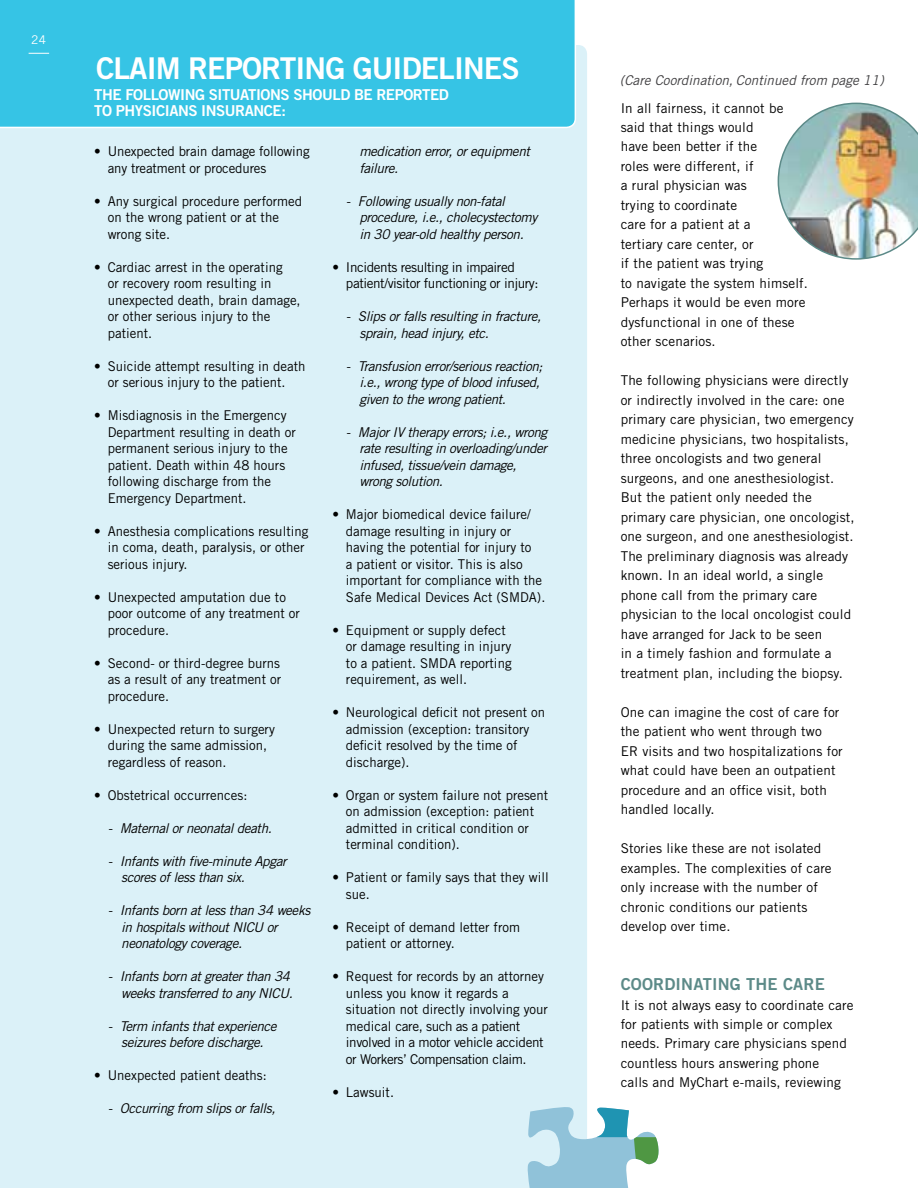
<style>
.page{position:relative;width:918px;height:1188px;background:#fff}
.page>*{position:absolute;margin:0;border:0;box-sizing:border-box;transform-origin:0 0}
.t1{font:30px "Trade Gothic LT Std Bd 2";letter-spacing:-.03em;color:#fff}
.t2{font:16.5px "Trade Gothic LT Std Bd 2";letter-spacing:.01em;color:#5c8a88}
.t3{font:15px/16.5px "Trade Gothic LT Std Bd 2";letter-spacing:-.03em;color:#fff}
.t4{font:13.5px/16.5px "Trade Gothic LT Std";color:#000}
.t5{font:italic 13.5px/16.5px "Trade Gothic LT Std";letter-spacing:-.03em;color:#000}
.t6{font:13.5px/16.5px "Trade Gothic LT Std";letter-spacing:-.03em;color:#000}
.t7{font:italic 13.5px "Trade Gothic LT Std";color:#414042}
.t8{font:12px "Trade Gothic LT Std";color:#fff}
</style>
<div class="page">
<img style="left:778px;top:103px;width:140px;height:157px">
<div style="left:0;top:45px;width:587px;height:1143px;background:#dbf1f8"></div>
<div style="left:0;top:0;width:576px;height:128px;background:#36c4e5"></div>
<svg style="left:527px;top:1106px;width:132px;height:82px"></svg>
<svg style="left:29px;top:53px;width:20px;height:1px"></svg>
<p class="t8" style="left:31px;top:33px;width:16px">24</p>
<h1 class="t1" style="left:96px;top:49px;width:425px">CLAIM REPORTING GUIDELINES</h1>
<p class="t3" style="left:94px;top:86px;width:356px">THE FOLLOWING SITUATIONS SHOULD BE REPORTED<br>TO PHYSICIANS INSURANCE:</p>
<p class="t4" style="left:108px;top:143px;width:203px;text-indent:-13px">• Unexpected brain damage following any treatment or procedures</p>
<p class="t4" style="left:108px;top:193px;width:196px;text-indent:-13px">• Any surgical procedure performed on the wrong patient or at the wrong site.</p>
<p class="t4" style="left:108px;top:259px;width:194px;text-indent:-13px">• Cardiac arrest in the operating<br>or recovery room resulting in unexpected death, brain damage, or other serious injury to the patient.</p>
<p class="t4" style="left:94px;top:358px;width:213px;text-align:center">• Suicide attempt resulting in death or serious injury to the patient.</p>
<p class="t4" style="left:108px;top:407px;width:190px;text-indent:-13px">• Misdiagnosis in the Emergency<br>Department resulting in death or permanent serious injury to the patient. Death within 48 hours following discharge from the<br>Emergency Department.</p>
<p class="t4" style="left:108px;top:523px;width:202px;text-indent:-13px">• Anesthesia complications resulting in coma, death, paralysis, or other serious injury.</p>
<p class="t4" style="left:108px;top:589px;width:194px;text-indent:-13px">• Unexpected amputation due to poor outcome of any treatment or procedure.</p>
<p class="t4" style="left:108px;top:654px;width:175px;text-align:justify;text-indent:-13px">• Second- or third-degree burns as a result of any treatment or procedure.</p>
<p class="t4" style="left:108px;top:720px;width:169px;text-indent:-13px">• Unexpected return to surgery during the same admission, regardless of reason.</p>
<p class="t4" style="left:94px;top:786px;width:155px">• Obstetrical occurrences:</p>
<p class="t5" style="left:108px;top:820px;width:166px">- Maternal or neonatal death.</p>
<p class="t5" style="left:121px;top:853px;width:167px;text-indent:-14px">- Infants with five-minute Apgar scores of less than six.</p>
<p class="t5" style="left:121px;top:902px;width:191px;text-indent:-14px">- Infants born at less than 34 weeks in hospitals without NICU or neonatology coverage.</p>
<p class="t5" style="left:108px;top:968px;width:187px;text-align:right">- Infants born at greater than 34 weeks transferred to any NICU.</p>
<p class="t5" style="left:108px;top:1018px;width:170px;text-align:center">- Term infants that experience seizures before discharge.</p>
<p class="t4" style="left:94px;top:1067px;width:174px">• Unexpected patient deaths:</p>
<p class="t5" style="left:108px;top:1100px;width:169px">- Occurring from slips or falls,</p>
<p class="t5" style="left:359px;top:143px;width:172px">medication error, or equipment failure.</p>
<p class="t5" style="left:359px;top:193px;width:179px;text-indent:-14px">- Following usually non-fatal procedure, i.e., cholecystectomy in 30 year-old healthy person.</p>
<p class="t6" style="left:346px;top:259px;width:194px;text-indent:-14px">• Incidents resulting in impaired patient/visitor functioning or injury:</p>
<p class="t5" style="left:359px;top:308px;width:183px;text-indent:-14px">- Slips or falls resulting in fracture, sprain, head injury, etc.</p>
<p class="t5" style="left:359px;top:358px;width:185px;text-indent:-14px">- Transfusion error/serious reaction; i.e., wrong type of blood infused, given to the wrong patient.</p>
<p class="t5" style="left:359px;top:424px;width:189px;text-indent:-14px">- Major IV therapy errors; i.e., wrong rate resulting in overloading/under infused, tissue/vein damage, wrong solution.</p>
<p class="t4" style="left:346px;top:506px;width:201px;text-indent:-13px">• Major biomedical device failure/ damage resulting in injury or having the potential for injury to<br>a patient or visitor. This is also important for compliance with the Safe Medical Devices Act (SMDA).</p>
<p class="t4" style="left:346px;top:622px;width:167px;text-indent:-13px">• Equipment or supply defect or damage resulting in injury to a patient. SMDA reporting requirement, as well.</p>
<p class="t4" style="left:346px;top:704px;width:201px;text-indent:-13px">• Neurological deficit not present on admission (exception: transitory deficit resolved by the time of discharge).</p>
<p class="t4" style="left:346px;top:787px;width:204px;text-indent:-13px">• Organ or system failure not present on admission (exception: patient admitted in critical condition or terminal condition).</p>
<p class="t4" style="left:346px;top:869px;width:204px;text-indent:-13px">• Patient or family says that they will sue.</p>
<p class="t4" style="left:346px;top:919px;width:176px;text-indent:-13px">• Receipt of demand letter from patient or attorney.</p>
<p class="t4" style="left:346px;top:968px;width:204px;text-indent:-13px">• Request for records by an attorney unless you know it regards a situation not directly involving your medical care, such as a patient involved in a motor vehicle accident or Workers’ Compensation claim.</p>
<p class="t4" style="left:332px;top:1084px;width:63px">• Lawsuit.</p>
<p class="t7" style="left:620px;top:72px;width:266px">(Care Coordination, Continued from page 11)</p>
<p class="t4" style="left:621px;top:98px;width:189px;line-height:19.5px">In all fairness, it cannot be said that things would<br>have been better if the<br>roles were different, if<br>a rural physician was<br>trying to coordinate<br>care for a patient at a<br>tertiary care center, or<br>if the patient was trying<br>to navigate the system himself.<br>Perhaps it would be even more dysfunctional in one of these other scenarios.</p>
<p class="t4" style="left:621px;top:371px;width:235px;line-height:19.5px">The following physicians were directly or indirectly involved in the care: one primary care physician, two emergency medicine physicians, two hospitalists, three oncologists and two general surgeons, and one anesthesiologist.<br>But the patient only needed the primary care physician, one oncologist, one surgeon, and one anesthesiologist.<br>The preliminary diagnosis was already known. In an ideal world, a single phone call from the primary care physician to the local oncologist could have arranged for Jack to be seen<br>in a timely fashion and formulate a treatment plan, including the biopsy.</p>
<p class="t4" style="left:621px;top:702px;width:224px;line-height:19.5px">One can imagine the cost of care for the patient who went through two<br>ER visits and two hospitalizations for what could have been an outpatient procedure and an office visit, both handled locally.</p>
<p class="t4" style="left:621px;top:839px;width:213px;line-height:19.5px">Stories like these are not isolated examples. The complexities of care only increase with the number of chronic conditions our patients develop over time.</p>
<p class="t2" style="left:621px;top:974px;width:206px">COORDINATING THE CARE</p>
<p class="t4" style="left:621px;top:995px;width:234px;line-height:19.5px">It is not always easy to coordinate care for patients with simple or complex needs. Primary care physicians spend countless hours answering phone<br>calls and MyChart e-mails, reviewing</p>
</div>
